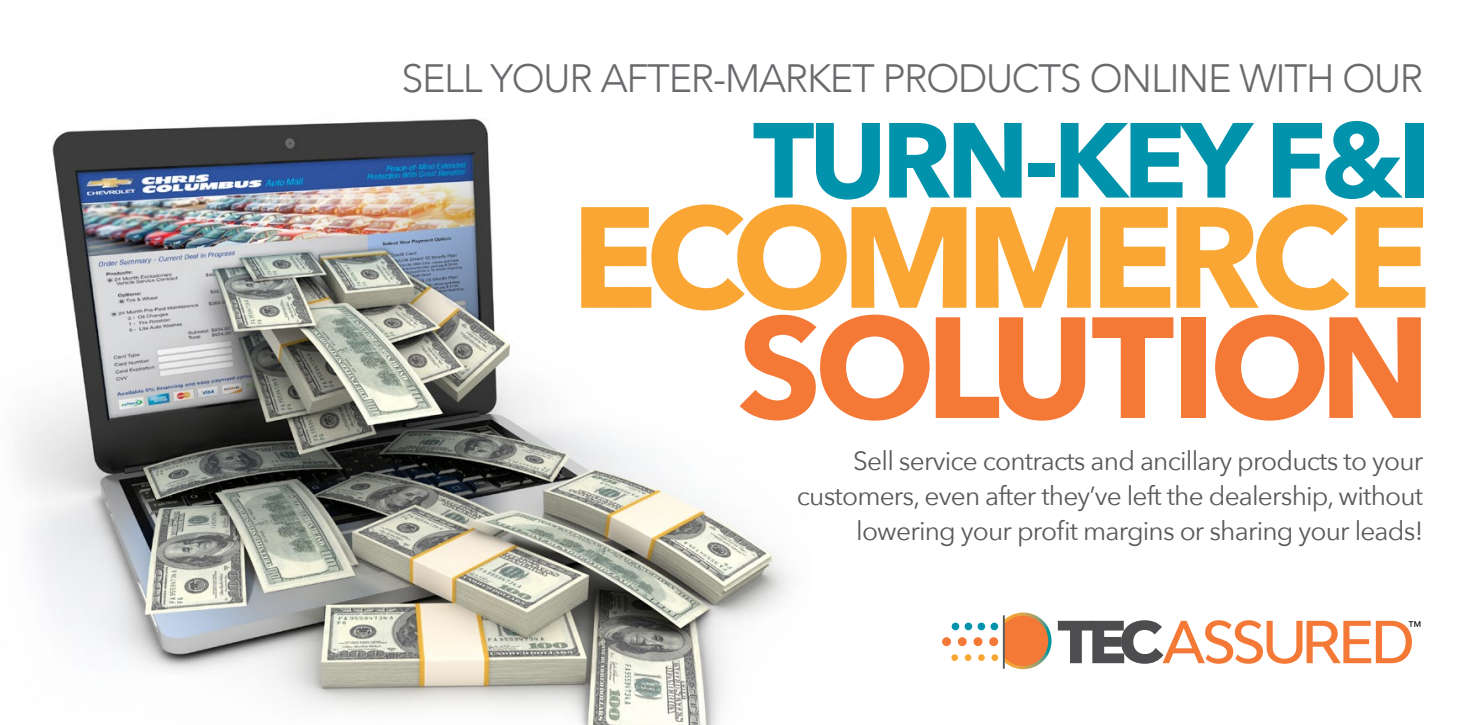
<style>
.page{position:relative;width:1481px;height:725px;background:#fff}
.page>*{position:absolute;margin:0;border:0;box-sizing:border-box;transform-origin:0 0}
.t1{font:700 142.1px "Avenir Next LT Pro";letter-spacing:-.08em;color:#faa634}
.t2{font:700 142.1px "Avenir Next LT Pro";letter-spacing:-.05em;color:#f47836}
.t3{font:700 105.35px "Avenir Next LT Pro";letter-spacing:-.05em;color:#0093ab}
.t4{font:500 57.23px "Bw Modelica";letter-spacing:-.07em;color:#f47836}
.t5{font:300 39.38px "Avenir";letter-spacing:-.03em;color:#696a6d}
.t6{font:26.25px/35px "Avenir Next";letter-spacing:-.03em;color:#58595b;text-align:right}
.t7{font:condensed 13.65px "Helvetica Neue LT Std";color:#000}
.s1{font-weight:900;color:#4d4d4f}
</style>
<div class="page">
<img style="left:16px;top:118px;width:773px;height:606px">
<svg style="left:1004px;top:612px;width:48px;height:58px"></svg>
<div style="left:951px;top:622px;width:8px;height:8px;background:#0093ab;border-radius:50%"></div>
<div style="left:964px;top:622px;width:8px;height:8px;background:#0093ab;border-radius:50%"></div>
<div style="left:977px;top:622px;width:8px;height:8px;background:#0093ab;border-radius:50%"></div>
<div style="left:990px;top:622px;width:8px;height:8px;background:#0093ab;border-radius:50%"></div>
<div style="left:942px;top:637px;width:9px;height:9px;background:#f47836;border-radius:50%"></div>
<div style="left:957px;top:637px;width:9px;height:9px;background:#f47836;border-radius:50%"></div>
<div style="left:973px;top:637px;width:9px;height:9px;background:#f47836;border-radius:50%"></div>
<div style="left:989px;top:637px;width:9px;height:9px;background:#f47836;border-radius:50%"></div>
<div style="left:951px;top:654px;width:7px;height:7px;background:#faa634;border-radius:50%"></div>
<div style="left:964px;top:654px;width:7px;height:7px;background:#faa634;border-radius:50%"></div>
<div style="left:978px;top:654px;width:6px;height:7px;background:#faa634;border-radius:50%"></div>
<div style="left:991px;top:654px;width:7px;height:7px;background:#faa634;border-radius:50%"></div>
<hr style="left:1003px;top:615px;width:1px;height:53px;background:#58595b">
<h3 class="t5" style="left:401px;top:55px;width:1023px">SELL YOUR AFTER-MARKET PRODUCTS ONLINE WITH OUR</h3>
<h2 class="t3" style="left:753px;top:96px;width:679px">TURN-KEY F&amp;I</h2>
<h1 class="t1" style="left:571px;top:171px;width:862px">ECOMMERCE</h1>
<h1 class="t2" style="left:737px;top:281px;width:695px">SOLUTION</h1>
<p class="t6" style="left:797px;top:442px;width:628px">Sell service contracts and ancillary products to your customers, even after they’ve left the dealership, without lowering your profit margins or sharing your leads!</p>
<h3 class="t4" style="left:1057px;top:604px;width:359px"><span class="s1">TEC</span>ASSURED</h3>
<p class="t7" style="left:1408px;top:618px;width:15px">™</p>
</div>
